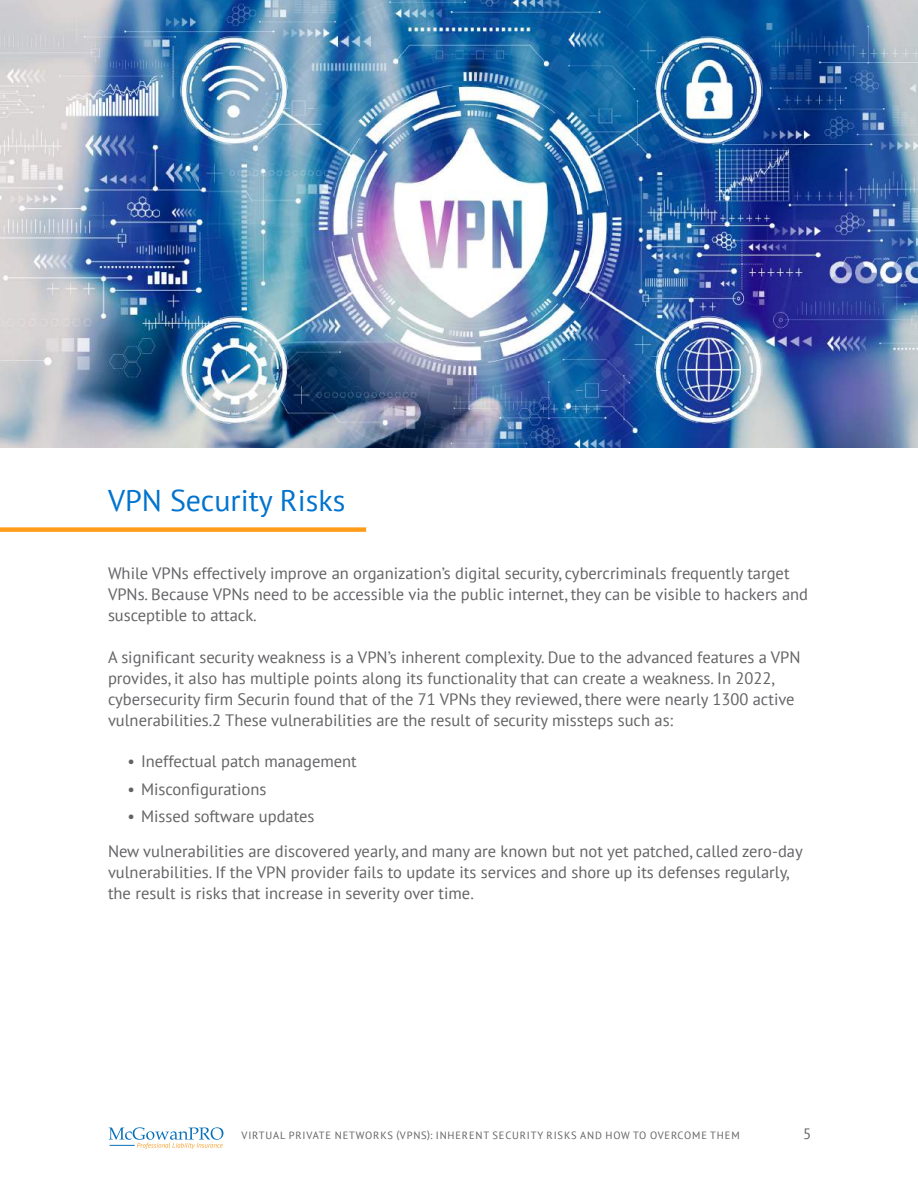
<style>
.page{position:relative;width:918px;height:1188px;background:#fff}
.page>*{position:absolute;margin:0;border:0;box-sizing:border-box;transform-origin:0 0}
.t1{font:30px "PT Sans";color:#0073ce}
.t2{font:16.5px/21px "PT Sans";color:#636366}
.t3{font:15px "PT Sans";color:#636366}
.t4{font:10.5px "PT Sans";letter-spacing:.08em;color:#636366}
</style>
<div class="page">
<svg style="left:109px;top:1127px;width:114px;height:22px"></svg>
<img style="left:0;top:0;width:918px;height:447px">
<div style="left:0;top:527px;width:366px;height:5px;background:#ff9d1b"></div>
<h1 class="t1" style="left:108px;top:481px;width:239px">VPN Security Risks</h1>
<p class="t2" style="left:108px;top:563px;width:702px">While VPNs effectively improve an organization’s digital security, cybercriminals frequently target<br>VPNs. Because VPNs need to be accessible via the public internet, they can be visible to hackers and susceptible to attack.</p>
<p class="t2" style="left:108px;top:646px;width:694px">A significant security weakness is a VPN’s inherent complexity. Due to the advanced features a VPN provides, it also has multiple points along its functionality that can create a weakness. In 2022, cybersecurity firm Securin found that of the 71 VPNs they reviewed, there were nearly 1300 active vulnerabilities.2 These vulnerabilities are the result of security missteps such as:</p>
<p class="t2" style="left:128px;top:750px;width:231px">• Ineffectual patch management</p>
<p class="t2" style="left:128px;top:778px;width:140px">• Misconfigurations</p>
<p class="t2" style="left:108px;top:799px;width:696px;line-height:34.5px;text-indent:20px">• Missed software updates<br>New vulnerabilities are discovered yearly, and many are known but not yet patched, called zero-day</p>
<p class="t2" style="left:108px;top:861px;width:683px">vulnerabilities. If the VPN provider fails to update its services and shore up its defenses regularly, the result is risks that increase in severity over time.</p>
<p class="t4" style="left:242px;top:1129px;width:500px">VIRTUAL PRIVATE NETWORKS (VPNS): INHERENT SECURITY RISKS AND HOW TO OVERCOME THEM</p>
<p class="t3" style="left:803px;top:1124px;width:10px">5</p>
</div>
